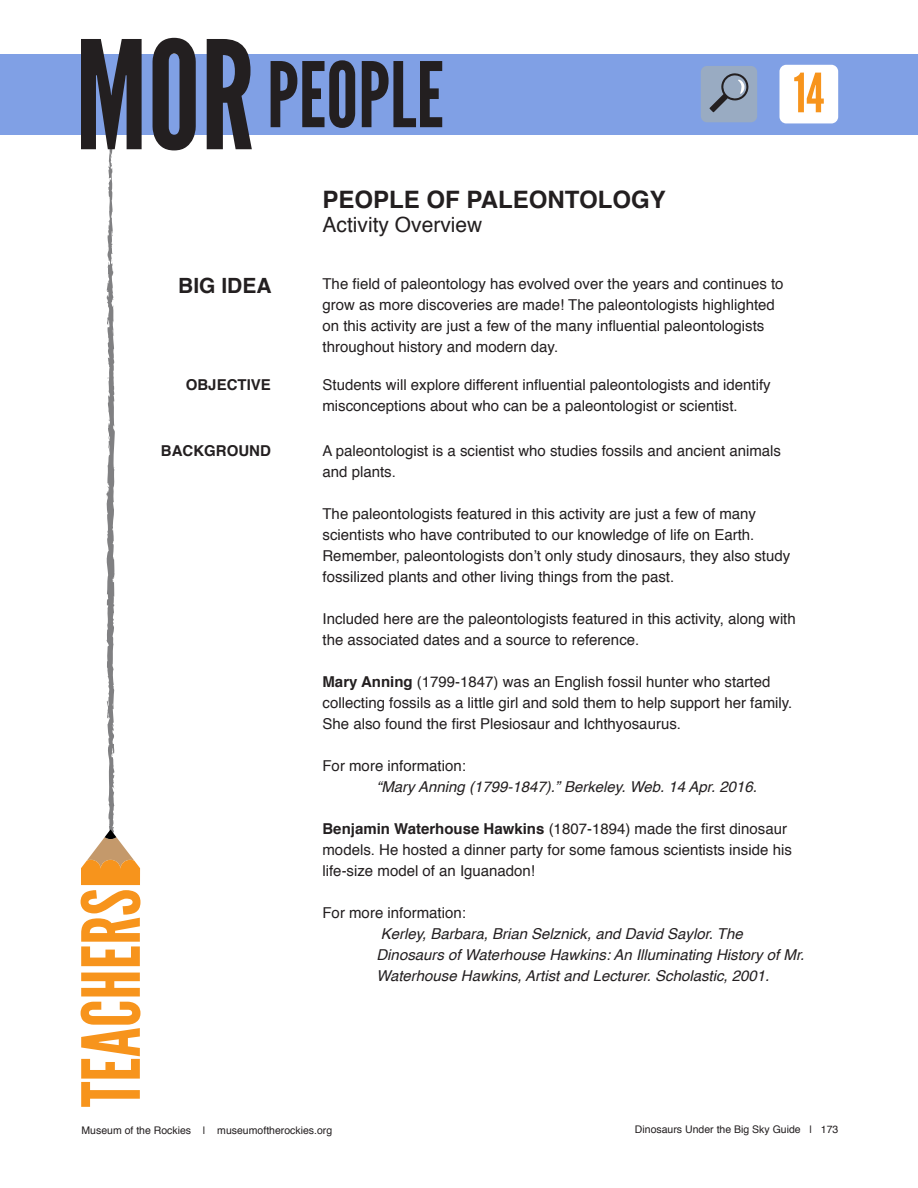
<style>
.page{position:relative;width:918px;height:1188px;background:#fff}
.page>*{position:absolute;margin:0;border:0;box-sizing:border-box;transform-origin:0 0}
.Banner_MOR{font:150px "League Gothic";color:#231f20}
.MOR_banner_subtitle{font:90px "League Gothic";color:#231f20}
.MOR_banner_subtitle-2{font:79.8px "League Gothic";color:#f7941c}
.t1{font:54px "League Gothic";color:#f7941c}
.Main_Title{font:700 24px "Helvetica";color:#231f20}
.Main_Title-2{font:21px "Helvetica";color:#231f20}
.Subtitle_1{font:700 21px "Helvetica";color:#231f20}
.Body_Copy_14_pt_Lead{font:15px/21px "Helvetica";color:#231f20}
.Body_Copy_14_pt_Lead-2{font:italic 15px/21px "Helvetica";color:#231f20}
.Subtitle_2{font:700 15px "Helvetica";color:#231f20}
.t2{font:10.5px "Helvetica";color:#231f20}
.s1{font-weight:700}
</style>
<div class="page">
<svg style="left:81px;top:135px;width:60px;height:750px"></svg>
<div style="left:0;top:54px;width:918px;height:81px;background:#80a0e5"></div>
<div style="left:780px;top:65px;width:58px;height:58px;background:#fff;border-radius:7px"></div>
<div style="left:701px;top:66px;width:56px;height:56px;background:#99abc2;border-radius:6px"></div>
<svg style="left:710px;top:73px;width:39px;height:39px"></svg>
<p class="Banner_MOR" style="left:75px;top:6px;width:181px">MOR</p>
<p class="MOR_banner_subtitle" style="left:267px;top:42px;width:179px">PEOPLE</p>
<p class="Main_Title" style="left:322px;top:180px;width:345px">PEOPLE OF PALEONTOLOGY</p>
<p class="Main_Title-2" style="left:322px;top:209px;width:161px">Activity Overview</p>
<h3 class="t1" style="left:794px;top:61px;width:32px">14</h3>
<p class="Subtitle_1" style="left:178px;top:269px;width:95px">BIG IDEA</p>
<p class="Body_Copy_14_pt_Lead" style="left:322px;top:273px;width:463px">The field of paleontology has evolved over the years and continues to grow as more discoveries are made! The paleontologists highlighted on this activity are just a few of the many influential paleontologists throughout history and modern day.</p>
<p class="Subtitle_2" style="left:186px;top:372px;width:87px">OBJECTIVE</p>
<p class="Subtitle_2" style="left:161px;top:438px;width:111px">BACKGROUND</p>
<p class="MOR_banner_subtitle-2" style="left:64px;top:1107px;width:220px;rotate:-90deg">TEACHERS</p>
<p class="Body_Copy_14_pt_Lead" style="left:322px;top:374px;width:450px">Students will explore different influential paleontologists and identify misconceptions about who can be a paleontologist or scientist.</p>
<p class="Body_Copy_14_pt_Lead" style="left:322px;top:441px;width:460px">A paleontologist is a scientist who studies fossils and ancient animals and plants.</p>
<p class="Body_Copy_14_pt_Lead" style="left:322px;top:504px;width:469px">The paleontologists featured in this activity are just a few of many scientists who have contributed to our knowledge of life on Earth.<br>Remember, paleontologists don’t only study dinosaurs, they also study fossilized plants and other living things from the past.</p>
<p class="Body_Copy_14_pt_Lead" style="left:322px;top:609px;width:475px">Included here are the paleontologists featured in this activity, along with the associated dates and a source to reference.</p>
<p class="Body_Copy_14_pt_Lead" style="left:322px;top:672px;width:471px"><span class="s1">Mary Anning</span> (1799-1847) was an English fossil hunter who started collecting fossils as a little girl and sold them to help support her family.<br>She also found the first Plesiosaur and Ichthyosaurus.</p>
<p class="Body_Copy_14_pt_Lead" style="left:322px;top:756px;width:145px">For more information:</p>
<p class="Body_Copy_14_pt_Lead-2" style="left:376px;top:776px;width:382px">“Mary Anning (1799-1847).” Berkeley. Web. 14 Apr. 2016.</p>
<p class="Body_Copy_14_pt_Lead" style="left:322px;top:819px;width:471px"><span class="s1">Benjamin Waterhouse Hawkins</span> (1807-1894) made the first dinosaur models. He hosted a dinner party for some famous scientists inside his life-size model of an Iguanadon!</p>
<p class="Body_Copy_14_pt_Lead" style="left:322px;top:903px;width:145px">For more information:</p>
<p class="Body_Copy_14_pt_Lead-2" style="left:376px;top:923px;width:429px">Kerley, Barbara, Brian Selznick, and David Saylor. The<br>Dinosaurs of Waterhouse Hawkins: An Illuminating History of Mr.<br>Waterhouse Hawkins, Artist and Lecturer. Scholastic, 2001.</p>
<p class="t2" style="left:82px;top:1122px;width:252px">Museum of the Rockies | museumoftherockies.org</p>
<p class="t2" style="left:635px;top:1121px;width:205px">Dinosaurs Under the Big Sky Guide | 173</p>
</div>
